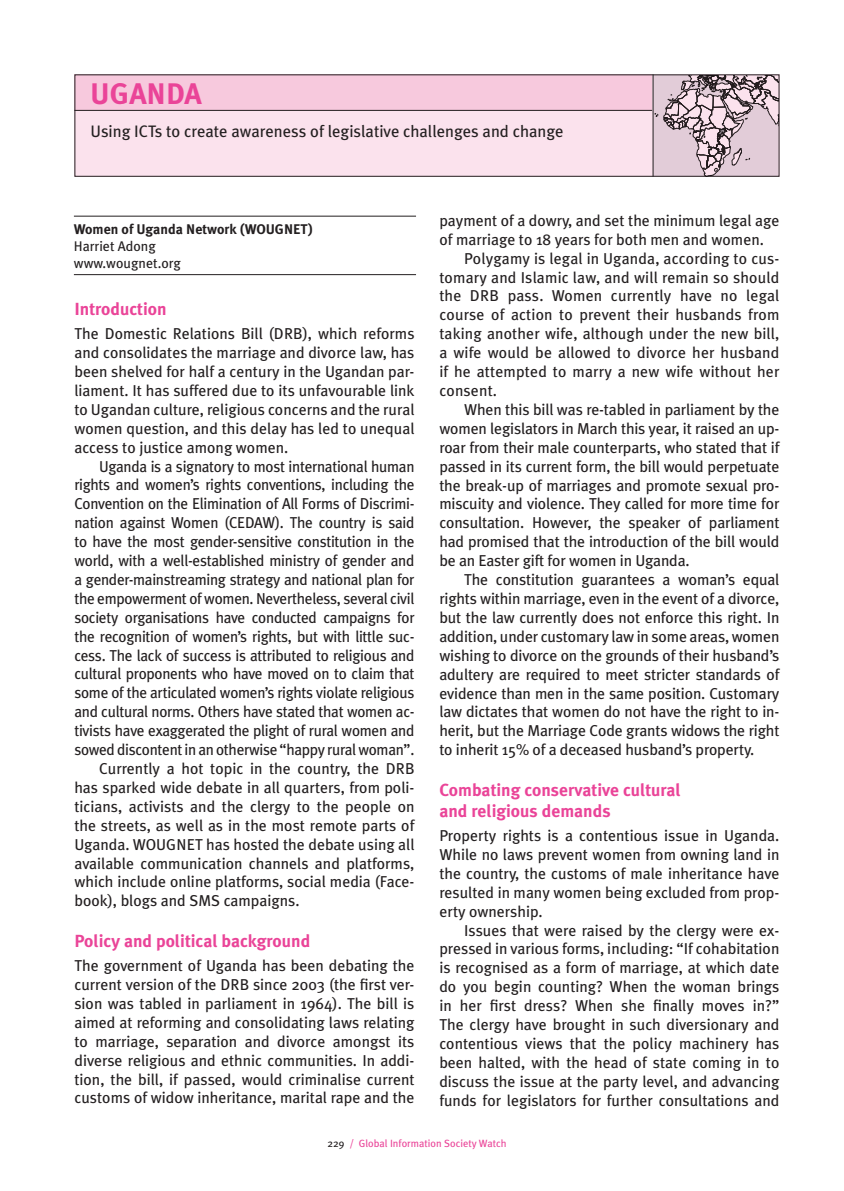
<style>
.page{position:relative;width:844px;height:1191px;background:#fff}
.page>*{position:absolute;margin:0;border:0;box-sizing:border-box;transform-origin:0 0}
.t1{font:700 29.75px "Meta Plus";color:#ea4498}
.t2{font:700 17.5px/21px "Meta Plus";color:#ea4498}
.t3{font:16.62px "Meta Plus";color:#231f20}
.t4{font:15.75px/18.9px "Meta Plus";letter-spacing:-.01em;color:#231f20;text-align:justify}
.t5{font:15.75px "Meta Plus";letter-spacing:.01em;color:#231f20}
.t6{font:700 14px "Meta Plus";color:#231f20}
.t7{font:14px/16.8px "Meta Plus";color:#231f20}
.t8{font:10.5px "Meta Plus";color:#ea4498}
.s1{color:#231f20}
</style>
<div class="page">
<div style="left:74px;top:74px;width:705px;height:103px;background:#fbe2ed"></div>
<div style="left:74px;top:74px;width:578px;height:37px;background:#f7c9dd"></div>
<hr style="left:74px;top:110px;width:578px;height:1px;background:#231f20">
<hr style="left:652px;top:74px;width:1px;height:103px;background:#231f20">
<div style="left:74px;top:74px;width:705px;height:103px;border:1px solid #231f20"></div>
<hr style="left:74px;top:216px;width:342px;height:1px;background:#231f20">
<hr style="left:74px;top:274px;width:342px;height:1px;background:#231f20">
<svg style="left:653px;top:76px;width:125px;height:100px"></svg>
<h1 class="t1" style="left:90px;top:76px;width:20px">uganda</h1>
<p class="t3" style="left:90px;top:121px;width:474px">Using ICTs to create awareness of legislative challenges and change</p>
<p class="t6" style="left:74px;top:221px;width:240px">Women of Uganda Network (WOUGNET)</p>
<p class="t7" style="left:74px;top:237px;width:108px">Harriet Adong www.wougnet.org</p>
<p class="t2" style="left:74px;top:299px;width:94px">Introduction</p>
<p class="t4" style="left:74px;top:324px;width:341px">The Domestic Relations Bill (DRB), which reforms and consolidates the marriage and divorce law, has been shelved for half a century in the Ugandan par&shy;liament. It has suffered due to its unfavourable link to Ugandan culture, religious concerns and the rural women question, and this delay has led to unequal access to justice among women.</p>
<p class="t4" style="left:99px;top:456px;width:317px">Uganda is a signatory to most international human</p>
<p class="t4" style="left:74px;top:475px;width:341px">rights and women’s rights conventions, including the</p>
<p class="t4" style="left:74px;top:494px;width:341px">Convention on the Elimination of All Forms of Discrimi-</p>
<p class="t4" style="left:74px;top:513px;width:341px">nation against Women (CEDAW). The country is said</p>
<p class="t4" style="left:74px;top:532px;width:341px">to have the most gender-sensitive constitution in the</p>
<p class="t4" style="left:74px;top:551px;width:341px">world, with a well-established ministry of gender and</p>
<p class="t4" style="left:74px;top:570px;width:341px">a gender-mainstreaming strategy and national plan for</p>
<p class="t4" style="left:74px;top:589px;width:341px">the empowerment of women. Nevertheless, several civil</p>
<p class="t4" style="left:74px;top:607px;width:341px">society organisations have conducted campaigns for</p>
<p class="t4" style="left:74px;top:626px;width:341px">the recognition of women’s rights, but with little suc-</p>
<p class="t4" style="left:74px;top:645px;width:341px">cess. The lack of success is attributed to religious and</p>
<p class="t4" style="left:74px;top:664px;width:341px">cultural proponents who have moved on to claim that</p>
<p class="t4" style="left:74px;top:683px;width:341px">some of the articulated women’s rights violate religious</p>
<p class="t4" style="left:74px;top:702px;width:341px">and cultural norms. Others have stated that women ac-</p>
<p class="t4" style="left:74px;top:721px;width:341px">tivists have exaggerated the plight of rural women and</p>
<p class="t4" style="left:74px;top:740px;width:341px">sowed discontent in an otherwise “happy rural woman”.</p>
<p class="t4" style="left:99px;top:759px;width:317px">Currently a hot topic in the country, the DRB</p>
<p class="t4" style="left:74px;top:778px;width:341px">has sparked wide debate in all quarters, from poli-</p>
<p class="t4" style="left:74px;top:796px;width:341px">ticians, activists and the clergy to the people on</p>
<p class="t4" style="left:74px;top:815px;width:341px">the streets, as well as in the most remote parts of</p>
<p class="t4" style="left:74px;top:834px;width:341px">Uganda. WOUGNET has hosted the debate using all</p>
<p class="t4" style="left:74px;top:853px;width:341px">available communication channels and platforms,</p>
<p class="t4" style="left:74px;top:872px;width:341px">which include online platforms, social media (Face-</p>
<p class="t4" style="left:74px;top:891px;width:227px">book), blogs and SMS campaigns.</p>
<p class="t2" style="left:74px;top:930px;width:237px">Policy and political background</p>
<p class="t4" style="left:74px;top:956px;width:341px">The government of Uganda has been debating the current version of the DRB since 2003 (the first ver&shy;sion was tabled in parliament in 1964). The bill is aimed at reforming and consolidating laws relating to marriage, separation and divorce amongst its diverse religious and ethnic communities. In addi&shy;tion, the bill, if passed, would criminalise current customs of widow inheritance, marital rape and the</p>
<p class="t4" style="left:439px;top:211px;width:341px">payment of a dowry, and set the minimum legal age</p>
<p class="t4" style="left:439px;top:230px;width:326px">of marriage to 18 years for both men and women.</p>
<p class="t5" style="left:464px;top:249px;width:317px">Polygamy is legal in Uganda, according to cus-</p>
<p class="t5" style="left:439px;top:268px;width:341px">tomary and Islamic law, and will remain so should</p>
<p class="t5" style="left:439px;top:287px;width:341px">the DRB pass. Women currently have no legal</p>
<p class="t5" style="left:439px;top:306px;width:341px">course of action to prevent their husbands from</p>
<p class="t5" style="left:439px;top:325px;width:341px">taking another wife, although under the new bill,</p>
<p class="t5" style="left:439px;top:343px;width:341px">a wife would be allowed to divorce her husband</p>
<p class="t5" style="left:439px;top:362px;width:341px">if he attempted to marry a new wife without her</p>
<p class="t5" style="left:439px;top:381px;width:59px">consent.</p>
<p class="t4" style="left:464px;top:400px;width:316px">When this bill was re-tabled in parliament by the</p>
<p class="t4" style="left:439px;top:419px;width:341px">women legislators in March this year, it raised an up-</p>
<p class="t4" style="left:439px;top:438px;width:341px">roar from their male counterparts, who stated that if</p>
<p class="t4" style="left:439px;top:456px;width:341px">passed in its current form, the bill would perpetuate</p>
<p class="t4" style="left:439px;top:475px;width:341px">the break-up of marriages and promote sexual pro-</p>
<p class="t4" style="left:439px;top:494px;width:341px">miscuity and violence. They called for more time for</p>
<p class="t4" style="left:439px;top:513px;width:341px">consultation. However, the speaker of parliament</p>
<p class="t4" style="left:439px;top:532px;width:341px">had promised that the introduction of the bill would</p>
<p class="t4" style="left:439px;top:551px;width:252px">be an Easter gift for women in Uganda.</p>
<p class="t4" style="left:464px;top:570px;width:317px">The constitution guarantees a woman’s equal</p>
<p class="t4" style="left:439px;top:589px;width:341px">rights within marriage, even in the event of a divorce,</p>
<p class="t4" style="left:439px;top:608px;width:341px">but the law currently does not enforce this right. In</p>
<p class="t4" style="left:439px;top:627px;width:341px">addition, under customary law in some areas, women</p>
<p class="t4" style="left:439px;top:645px;width:341px">wishing to divorce on the grounds of their husband’s</p>
<p class="t4" style="left:439px;top:664px;width:341px">adultery are required to meet stricter standards of</p>
<p class="t4" style="left:439px;top:683px;width:341px">evidence than men in the same position. Customary</p>
<p class="t4" style="left:439px;top:702px;width:341px">law dictates that women do not have the right to in-</p>
<p class="t4" style="left:439px;top:721px;width:341px">herit, but the Marriage Code grants widows the right</p>
<p class="t4" style="left:439px;top:740px;width:316px">to inherit 15% of a deceased husband’s property.</p>
<p class="t2" style="left:439px;top:779px;width:243px">Combating conservative cultural and religious demands</p>
<p class="t4" style="left:439px;top:826px;width:341px">Property rights is a contentious issue in Uganda.<br>While no laws prevent women from owning land in the country, the customs of male inheritance have resulted in many women being excluded from prop&shy;erty ownership.</p>
<p class="t4" style="left:439px;top:920px;width:341px;text-indent:25px">Issues that were raised by the clergy were ex&shy;pressed in various forms, including: “If cohabitation is recognised as a form of marriage, at which date do you begin counting? When the woman brings in her first dress? When she finally moves in?” The clergy have brought in such diversionary and contentious views that the policy machinery has been halted, with the head of state coming in to discuss the issue at the party level, and advancing funds for legislators for further consultations and</p>
<p class="t8" style="left:327px;top:1137px;width:180px"><span class="s1">229</span> / Global Information Society Watch</p>
</div>
